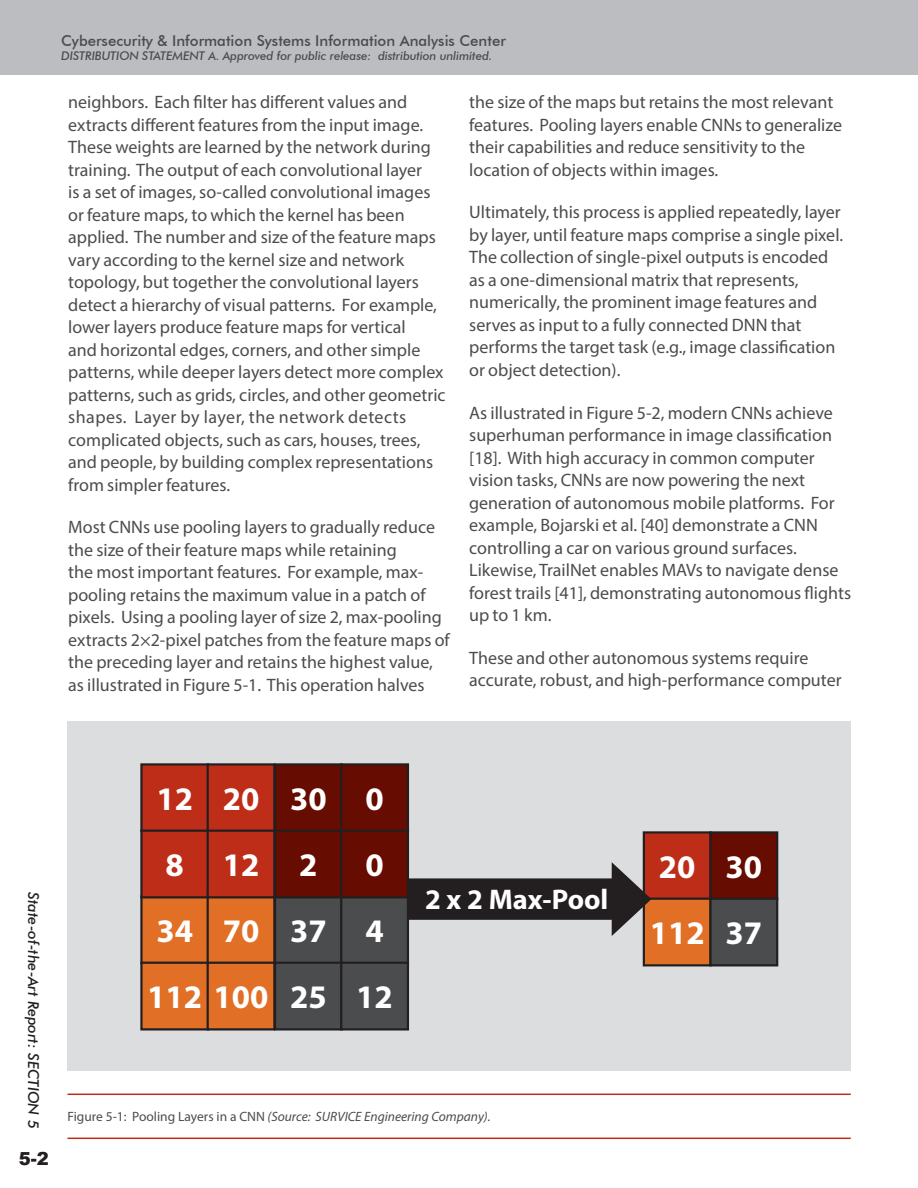
<style>
.page{position:relative;width:918px;height:1188px;background:#fff}
.page>*{position:absolute;margin:0;border:0;box-sizing:border-box;transform-origin:0 0}
.figure_type{font:700 33px "Myriad Pro";color:#fff}
.figure_type-2{font:700 28.5px "Myriad Pro";color:#fff}
.Copy{font:18px/22.5px "Myriad Pro";color:#4b4c4d}
.t1{font:900 18px "Arial";color:#231f20}
.t2{font:500 15px "Futura BT";color:#4b4c4d}
.t3{font:italic 500 15px "Futura BT";color:#231f20}
.Figure_Caption{font:italic 13.5px "Myriad Pro";color:#4b4c4d}
.t4{font:italic 500 12px "Futura BT";letter-spacing:-.01em;color:#4b4c4d}
.s1{font-style:normal}
</style>
<div class="page">
<div style="left:0;top:0;width:918px;height:74px;background:#bcbdc0"></div>
<div style="left:67px;top:721px;width:784px;height:349px;background:#dcdddf"></div>
<div style="left:644px;top:832px;width:67px;height:67px;background:#be2d18"></div>
<div style="left:643px;top:831px;width:69px;height:69px;border:2px solid #231f20"></div>
<div style="left:711px;top:832px;width:66px;height:67px;background:#670c00"></div>
<div style="left:709px;top:831px;width:69px;height:69px;border:2px solid #231f20"></div>
<div style="left:644px;top:899px;width:67px;height:66px;background:#e16f25"></div>
<div style="left:643px;top:898px;width:69px;height:68px;border:2px solid #231f20"></div>
<div style="left:711px;top:899px;width:66px;height:66px;background:#4b4c4d"></div>
<div style="left:709px;top:898px;width:69px;height:68px;border:2px solid #231f20"></div>
<div style="left:407px;top:878px;width:219px;height:42px;background:#231f20"></div>
<svg style="left:612px;top:862px;width:39px;height:74px"></svg>
<div style="left:141px;top:764px;width:67px;height:67px;background:#be2d18"></div>
<div style="left:140px;top:763px;width:69px;height:69px;border:2px solid #231f20"></div>
<div style="left:275px;top:764px;width:67px;height:67px;background:#670c00"></div>
<div style="left:274px;top:763px;width:69px;height:69px;border:2px solid #231f20"></div>
<div style="left:141px;top:896px;width:67px;height:67px;background:#e16f25"></div>
<div style="left:140px;top:895px;width:69px;height:69px;border:2px solid #231f20"></div>
<div style="left:275px;top:896px;width:67px;height:67px;background:#4b4c4d"></div>
<div style="left:274px;top:895px;width:69px;height:69px;border:2px solid #231f20"></div>
<div style="left:141px;top:831px;width:67px;height:66px;background:#be2d18"></div>
<div style="left:140px;top:830px;width:69px;height:68px;border:2px solid #231f20"></div>
<div style="left:275px;top:831px;width:67px;height:66px;background:#670c00"></div>
<div style="left:274px;top:830px;width:69px;height:68px;border:2px solid #231f20"></div>
<div style="left:141px;top:963px;width:67px;height:66px;background:#e16f25"></div>
<div style="left:140px;top:962px;width:69px;height:69px;border:2px solid #231f20"></div>
<div style="left:275px;top:963px;width:67px;height:66px;background:#4b4c4d"></div>
<div style="left:274px;top:962px;width:69px;height:69px;border:2px solid #231f20"></div>
<div style="left:208px;top:764px;width:66px;height:67px;background:#be2d18"></div>
<div style="left:207px;top:763px;width:68px;height:69px;border:2px solid #231f20"></div>
<div style="left:341px;top:764px;width:67px;height:67px;background:#670c00"></div>
<div style="left:340px;top:763px;width:69px;height:69px;border:2px solid #231f20"></div>
<div style="left:208px;top:896px;width:66px;height:67px;background:#e16f25"></div>
<div style="left:207px;top:895px;width:68px;height:69px;border:2px solid #231f20"></div>
<div style="left:341px;top:896px;width:67px;height:67px;background:#4b4c4d"></div>
<div style="left:340px;top:895px;width:69px;height:69px;border:2px solid #231f20"></div>
<div style="left:208px;top:831px;width:66px;height:66px;background:#be2d18"></div>
<div style="left:207px;top:830px;width:68px;height:68px;border:2px solid #231f20"></div>
<div style="left:341px;top:831px;width:67px;height:66px;background:#670c00"></div>
<div style="left:340px;top:830px;width:69px;height:68px;border:2px solid #231f20"></div>
<div style="left:208px;top:963px;width:66px;height:66px;background:#e16f25"></div>
<div style="left:207px;top:962px;width:68px;height:69px;border:2px solid #231f20"></div>
<div style="left:341px;top:963px;width:67px;height:66px;background:#4b4c4d"></div>
<div style="left:340px;top:962px;width:69px;height:69px;border:2px solid #231f20"></div>
<hr style="left:67px;top:1094px;width:784px;height:1px;background:#be2d18">
<hr style="left:67px;top:1138px;width:784px;height:1px;background:#be2d18">
<p class="t2" style="left:61px;top:32px;width:446px">Cybersecurity &amp; Information Systems Information Analysis Center</p>
<p class="t4" style="left:61px;top:48px;width:433px">DISTRIBUTION STATEMENT A. Approved for public release: distribution unlimited.</p>
<p class="Copy" style="left:68px;top:90px;width:379px">neighbors. Each filter has different values and extracts different features from the input image.<br>These weights are learned by the network during training. The output of each convolutional layer<br>is a set of images, so-called convolutional images or feature maps, to which the kernel has been applied. The number and size of the feature maps vary according to the kernel size and network topology, but together the convolutional layers detect a hierarchy of visual patterns. For example, lower layers produce feature maps for vertical<br>and horizontal edges, corners, and other simple patterns, while deeper layers detect more complex patterns, such as grids, circles, and other geometric shapes. Layer by layer, the network detects complicated objects, such as cars, houses, trees, and people, by building complex representations from simpler features.</p>
<p class="Copy" style="left:68px;top:516px;width:383px">Most CNNs use pooling layers to gradually reduce the size of their feature maps while retaining<br>the most important features. For example, max&shy;pooling retains the maximum value in a patch of pixels. Using a pooling layer of size 2, max-pooling extracts 2×2-pixel patches from the feature maps of the preceding layer and retains the highest value, as illustrated in Figure 5-1. This operation halves</p>
<p class="Copy" style="left:469px;top:90px;width:374px">the size of the maps but retains the most relevant features. Pooling layers enable CNNs to generalize their capabilities and reduce sensitivity to the location of objects within images.</p>
<p class="Copy" style="left:469px;top:201px;width:375px">Ultimately, this process is applied repeatedly, layer by layer, until feature maps comprise a single pixel.<br>The collection of single-pixel outputs is encoded as a one-dimensional matrix that represents, numerically, the prominent image features and serves as input to a fully connected DNN that performs the target task (e.g., image classification or object detection).</p>
<p class="Copy" style="left:469px;top:401px;width:383px">As illustrated in Figure 5-2, modern CNNs achieve superhuman performance in image classification [18]. With high accuracy in common computer vision tasks, CNNs are now powering the next generation of autonomous mobile platforms. For example, Bojarski et al. [40] demonstrate a CNN controlling a car on various ground surfaces.<br>Likewise, TrailNet enables MAVs to navigate dense forest trails [41], demonstrating autonomous flights up to 1 km.</p>
<p class="Copy" style="left:469px;top:646px;width:374px">These and other autonomous systems require accurate, robust, and high-performance computer</p>
<p class="t3" style="left:43px;top:892px;width:238px;rotate:90deg">State-of-the-Art Report: SECTION 5</p>
<p class="t1" style="left:19px;top:1145px;width:32px">5-2</p>
<p class="figure_type" style="left:156px;top:778px;width:38px">12</p>
<p class="figure_type" style="left:290px;top:778px;width:38px">30</p>
<p class="figure_type" style="left:223px;top:778px;width:38px">20</p>
<p class="figure_type" style="left:365px;top:778px;width:20px">0</p>
<p class="figure_type" style="left:166px;top:844px;width:20px">8</p>
<p class="figure_type" style="left:299px;top:844px;width:20px">2</p>
<p class="figure_type" style="left:223px;top:844px;width:38px">12</p>
<p class="figure_type" style="left:365px;top:844px;width:20px">0</p>
<p class="figure_type" style="left:156px;top:910px;width:38px">34</p>
<p class="figure_type" style="left:290px;top:910px;width:38px">37</p>
<p class="figure_type" style="left:223px;top:910px;width:38px">70</p>
<p class="figure_type" style="left:365px;top:910px;width:20px">4</p>
<p class="figure_type" style="left:147px;top:976px;width:123px">112 100</p>
<p class="figure_type" style="left:290px;top:976px;width:38px">25</p>
<p class="figure_type" style="left:356px;top:976px;width:38px">12</p>
<p class="figure_type-2" style="left:425px;top:880px;width:185px">2 x 2 Max-Pool</p>
<p class="Figure_Caption" style="left:67px;top:1108px;width:425px"><span class="s1">Figure 5-1: Pooling Layers in a CNN</span> (Source: SURVICE Engineering Company).</p>
<p class="figure_type" style="left:659px;top:846px;width:38px">20</p>
<p class="figure_type" style="left:726px;top:846px;width:38px">30</p>
<p class="figure_type" style="left:650px;top:912px;width:56px">112</p>
<p class="figure_type" style="left:726px;top:912px;width:38px">37</p>
</div>
